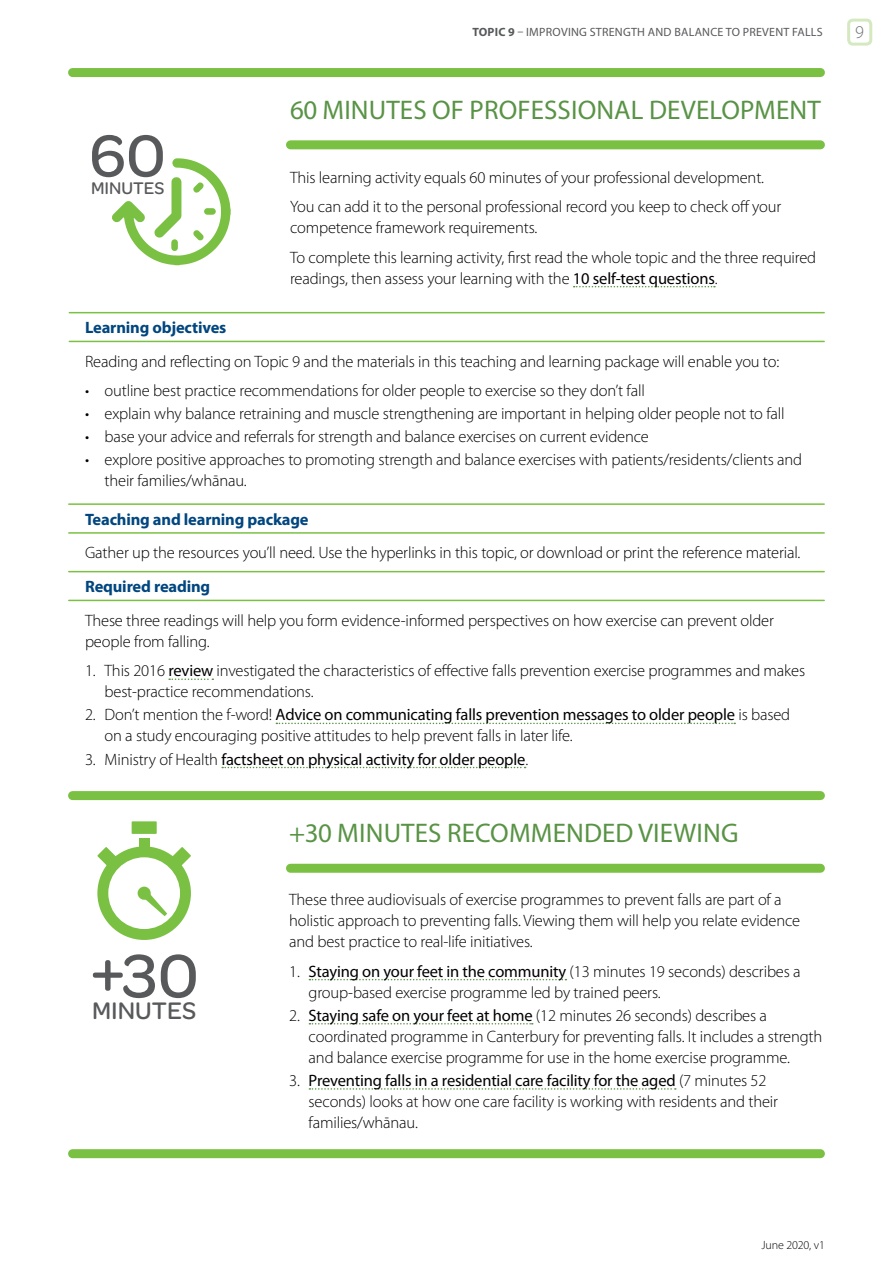
<style>
.page{position:relative;width:893px;height:1263px;background:#fff}
.page>*{position:absolute;margin:0;border:0;box-sizing:border-box;transform-origin:0 0}
.t1{font:500 64.95px "Omnes";color:#58595b}
.t2{font:500 62.85px "Omnes";color:#58595b}
.t3{font:27px "Myriad Pro";letter-spacing:.005em;color:#599345}
.t4{font:500 25.5px "Omnes";color:#58595b}
.t5{font:500 18px "Omnes";color:#58595b}
.t6{font:300 18px "Myriad Pro";color:#6d6e71}
.t7{font:300 16.5px/21px "Myriad Pro";letter-spacing:-.01em;color:#000}
.t8{font:16.5px "Myriad Pro";letter-spacing:-.01em;color:#000}
.t9{font:700 16.5px "Myriad Pro";letter-spacing:-.01em;color:#00467f}
.t10{font:12px "Myriad Pro";letter-spacing:.02em;color:#58595b}
.t11{font:300 12px "Myriad Pro";letter-spacing:-.01em;color:#000}
.s1{font-weight:700}
.s2{font-weight:400}
.s3{font-weight:300}
</style>
<div class="page">
<div style="left:847px;top:19px;width:25px;height:27px;border:3px solid #d5e9c1;border-radius:4px"></div>
<svg style="left:574px;top:286px;width:141px;height:1px"></svg>
<svg style="left:112px;top:158px;width:119px;height:107px"></svg>
<div style="left:290px;top:140px;width:530px;height:9px;background:#7ac143"></div>
<div style="left:290px;top:864px;width:530px;height:9px;background:#7ac143"></div>
<div style="left:73px;top:68px;width:747px;height:9px;background:#7ac143"></div>
<hr style="left:69px;top:312px;width:755px;height:1px;background:#7ac143">
<hr style="left:69px;top:341px;width:755px;height:1px;background:#7ac143">
<svg style="left:169px;top:678px;width:44px;height:2px"></svg>
<svg style="left:276px;top:723px;width:459px;height:1px"></svg>
<svg style="left:222px;top:767px;width:304px;height:1px"></svg>
<hr style="left:69px;top:503px;width:755px;height:2px;background:#7ac143">
<hr style="left:69px;top:532px;width:755px;height:2px;background:#7ac143">
<hr style="left:69px;top:571px;width:755px;height:1px;background:#7ac143">
<hr style="left:69px;top:600px;width:755px;height:1px;background:#7ac143">
<svg style="left:309px;top:979px;width:257px;height:1px"></svg>
<svg style="left:309px;top:1023px;width:224px;height:1px"></svg>
<svg style="left:309px;top:1088px;width:367px;height:2px"></svg>
<div style="left:73px;top:791px;width:747px;height:9px;background:#7ac143"></div>
<div style="left:73px;top:1149px;width:747px;height:9px;background:#7ac143"></div>
<svg style="left:93px;top:960px;width:30px;height:31px"></svg>
<div style="left:139px;top:838px;width:11px;height:10px;background:#7ac143"></div>
<div style="left:132px;top:821px;width:25px;height:13px;background:#7ac143"></div>
<svg style="left:97px;top:846px;width:94px;height:94px"></svg>
<p class="t10" style="left:472px;top:24px;width:352px"><span class="s1">TOPIC 9</span> – IMPROVING STRENGTH AND BALANCE TO PREVENT FALLS</p>
<p class="t6" style="left:855px;top:21px;width:10px">9</p>
<h2 class="t2" style="left:89px;top:112px;width:78px">60</h2>
<p class="t5" style="left:91px;top:175px;width:75px">MINUTES</p>
<h3 class="t3" style="left:290px;top:93px;width:532px">60 MINUTES OF PROFESSIONAL DEVELOPMENT</h3>
<p class="t7" style="left:290px;top:162px;width:493px;line-height:29.5px">This learning activity equals 60 minutes of your professional development.<br>You can add it to the personal professional record you keep to check off your</p>
<p class="t7" style="left:290px;top:213px;width:528px;line-height:29.5px">competence framework requirements.<br>To complete this learning activity, first read the whole topic and the three required</p>
<p class="t7" style="left:290px;top:268px;width:429px">readings, then assess your learning with the <span class="s2">10 self-test questions</span>.</p>
<p class="t9" style="left:85px;top:316px;width:143px">Learning objectives</p>
<p class="t7" style="left:85px;top:350px;width:696px">Reading and reflecting on Topic 9 and the materials in this teaching and learning package will enable you to:</p>
<p class="t7" style="left:85px;top:380px;width:561px">• outline best practice recommendations for older people to exercise so they don’t fall</p>
<p class="t7" style="left:85px;top:403px;width:701px">• explain why balance retraining and muscle strengthening are important in helping older people not to fall</p>
<p class="t7" style="left:85px;top:426px;width:565px">• base your advice and referrals for strength and balance exercises on current evidence</p>
<p class="t7" style="left:105px;top:449px;width:699px;text-indent:-20px">• explore positive approaches to promoting strength and balance exercises with patients/residents/clients and their families/whānau.</p>
<p class="t9" style="left:85px;top:508px;width:225px">Teaching and learning package</p>
<p class="t7" style="left:85px;top:542px;width:717px">Gather up the resources you’ll need. Use the hyperlinks in this topic, or download or print the reference material.</p>
<p class="t9" style="left:85px;top:576px;width:127px">Required reading</p>
<p class="t7" style="left:85px;top:610px;width:690px">These three readings will help you form evidence-informed perspectives on how exercise can prevent older people from falling.</p>
<p class="t7" style="left:105px;top:660px;width:702px;text-indent:-20px">1. This 2016 <span class="s2">review</span> investigated the characteristics of effective falls prevention exercise programmes and makes best-practice recommendations.</p>
<p class="t7" style="left:105px;top:704px;width:687px;text-indent:-20px">2. Don’t mention the f-word! <span class="s2">Advice on communicating falls prevention messages to older people</span> is based on a study encouraging positive attitudes to help prevent falls in later life.</p>
<p class="t8" style="left:85px;top:749px;width:445px"><span class="s3">3. Ministry of Health</span> factsheet on physical activity for older people<span class="s3">.</span></p>
<h1 class="t1" style="left:122px;top:931px;width:78px">30</h1>
<h3 class="t4" style="left:92px;top:992px;width:105px">MINUTES</h3>
<h3 class="t3" style="left:289px;top:816px;width:451px">+30 MINUTES RECOMMENDED VIEWING</h3>
<p class="t7" style="left:289px;top:889px;width:513px">These three audiovisuals of exercise programmes to prevent falls are part of a holistic approach to preventing falls. Viewing them will help you relate evidence and best practice to real-life initiatives.</p>
<p class="t7" style="left:309px;top:960px;width:494px;text-indent:-20px">1. <span class="s2">Staying on your feet in the community</span> (13 minutes 19 seconds) describes a group-based exercise programme led by trained peers.</p>
<p class="t7" style="left:309px;top:1005px;width:515px;text-indent:-20px">2. <span class="s2">Staying safe on your feet at home</span> (12 minutes 26 seconds) describes a coordinated programme in Canterbury for preventing falls. It includes a strength and balance exercise programme for use in the home exercise programme.</p>
<p class="t7" style="left:309px;top:1070px;width:471px;text-indent:-20px">3. <span class="s2">Preventing falls in a residential care facility for the aged</span> (7 minutes 52 seconds) looks at how one care facility is working with residents and their families/whānau.</p>
<p class="t11" style="left:762px;top:1237px;width:65px">June 2020, v1</p>
</div>
